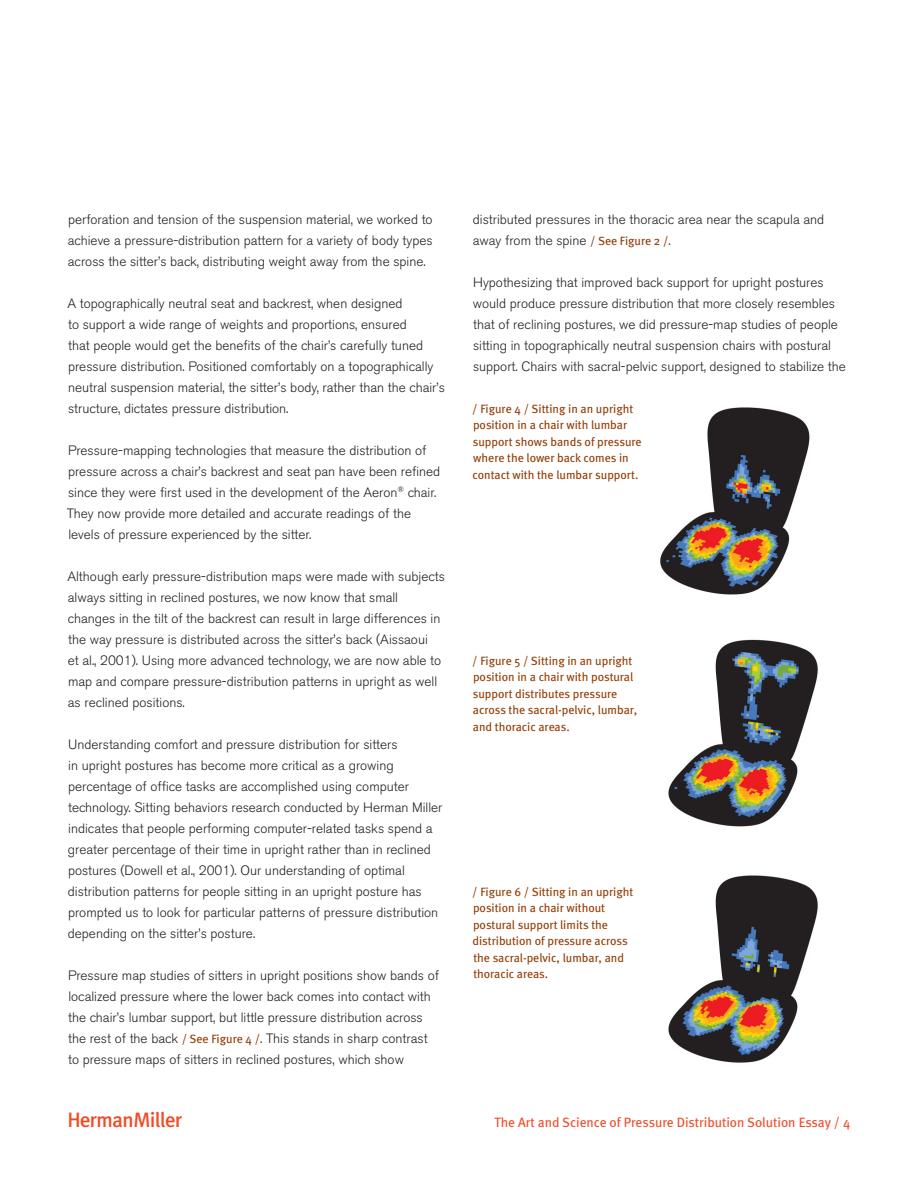
<style>
.page{position:relative;width:918px;height:1188px;background:#fff}
.page>*{position:absolute;margin:0;border:0;box-sizing:border-box;transform-origin:0 0}
.t1{font:21px "Herman Miller Logo";color:#f04b27}
.t2{font:300 13.5px/21px "Akzidenz Grotesk BE";color:#231f20}
.t3{font:13.5px "Meta";color:#f04b27}
.t4{font:12px/16.5px "Meta";color:#933b03}
.s1{font-family:"Meta";font-weight:400;font-size:12px;color:#933b03}
</style>
<div class="page">
<img style="left:660px;top:407px;width:150px;height:188px">
<img style="left:668px;top:639px;width:150px;height:188px">
<img style="left:668px;top:875px;width:150px;height:188px">
<p class="t2" style="left:68px;top:209px;width:366px;text-align:justify">perforation and tension of the suspension material, we worked to achieve a pressure-distribution pattern for a variety of body types across the sitter’s back, distributing weight away from the spine.</p>
<p class="t2" style="left:67px;top:293px;width:379px">A topographically neutral seat and backrest, when designed<br>to support a wide range of weights and proportions, ensured<br>that people would get the benefits of the chair’s carefully tuned pressure distribution. Positioned comfortably on a topographically neutral suspension material, the sitter’s body, rather than the chair’s structure, dictates pressure distribution.</p>
<p class="t2" style="left:67px;top:440px;width:375px">Pressure-mapping technologies that measure the distribution of pressure across a chair’s backrest and seat pan have been refined since they were first used in the development of the Aeron<sup>®</sup> chair.<br>They now provide more detailed and accurate readings of the levels of pressure experienced by the sitter.</p>
<p class="t2" style="left:67px;top:566px;width:379px">Although early pressure-distribution maps were made with subjects always sitting in reclined postures, we now know that small changes in the tilt of the backrest can result in large differences in the way pressure is distributed across the sitter’s back (Aissaoui<br>et al., 2001). Using more advanced technology, we are now able to map and compare pressure-distribution patterns in upright as well as reclined positions.</p>
<p class="t2" style="left:68px;top:734px;width:376px">Understanding comfort and pressure distribution for sitters<br>in upright postures has become more critical as a growing percentage of office tasks are accomplished using computer technology. Sitting behaviors research conducted by Herman Miller indicates that people performing computer-related tasks spend a greater percentage of their time in upright rather than in reclined postures (Dowell et al., 2001). Our understanding of optimal distribution patterns for people sitting in an upright posture has prompted us to look for particular patterns of pressure distribution depending on the sitter’s posture.</p>
<p class="t2" style="left:68px;top:965px;width:372px">Pressure map studies of sitters in upright positions show bands of localized pressure where the lower back comes into contact with the chair’s lumbar support, but little pressure distribution across the rest of the back <span class="s1">/ See Figure 4 /</span>. This stands in sharp contrast to pressure maps of sitters in reclined postures, which show</p>
<p class="t2" style="left:473px;top:209px;width:353px">distributed pressures in the thoracic area near the scapula and away from the spine <span class="s1">/ See Figure 2 /</span>.</p>
<p class="t2" style="left:473px;top:272px;width:374px">Hypothesizing that improved back support for upright postures would produce pressure distribution that more closely resembles that of reclining postures, we did pressure-map studies of people sitting in topographically neutral suspension chairs with postural support. Chairs with sacral-pelvic support, designed to stabilize the</p>
<p class="t4" style="left:472px;top:400px;width:171px">/ Figure 4 / Sitting in an upright position in a chair with lumbar support shows bands of pressure where the lower back comes in contact with the lumbar support.</p>
<p class="t4" style="left:472px;top:652px;width:166px">/ Figure 5 / Sitting in an upright position in a chair with postural support distributes pressure across the sacral-pelvic, lumbar, and thoracic areas.</p>
<p class="t4" style="left:472px;top:883px;width:163px">/ Figure 6 / Sitting in an upright position in a chair without postural support limits the distribution of pressure across the sacral-pelvic, lumbar, and thoracic areas.</p>
<p class="t1" style="left:68px;top:1111px;width:116px">Z</p>
<p class="t3" style="left:494px;top:1114px;width:358px">The Art and Science of Pressure Distribution Solution Essay / 4</p>
</div>
